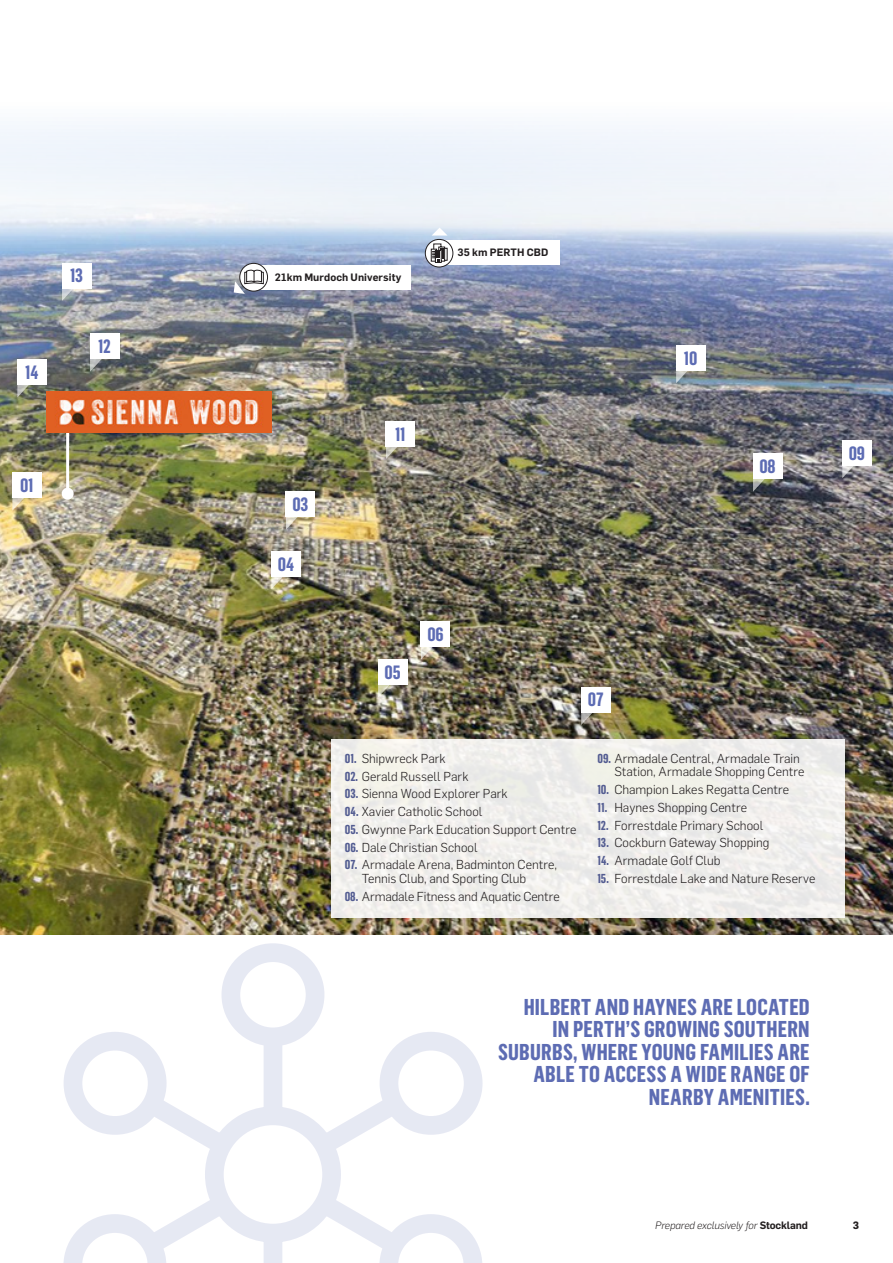
<style>
.page{position:relative;width:893px;height:1263px;background:#fff}
.page>*{position:absolute;margin:0;border:0;box-sizing:border-box;transform-origin:0 0}
.t1{font:700 22.5px/22.5px "Flama Cond";letter-spacing:.01em;color:#5d6cb3;text-align:right}
.Aerial_Number_Pin{font:700 18.9px "Flama Cond";letter-spacing:-.01em;color:#5d6cb3}
.t2{font:300 12.75px/13.5px "Flama";color:#231f20}
.Aerial_Label__Semibo{font:600 10.5px "Flama";letter-spacing:.01em;color:#231f20}
.t3{font:italic 300 10.5px "Flama";letter-spacing:-.01em;color:#231f20}
.t4{font:700 10.5px "Flama";color:#231f20}
.s1{font-family:"Flama Cond";font-weight:700;color:#535c91}
.s2{font-weight:600;font-style:normal}
</style>
<div class="page">
<img style="left:0;top:121px;width:893px;height:813px">
<svg style="left:63px;top:943px;width:420px;height:320px"></svg>
<div style="left:331px;top:739px;width:513px;height:179px;background:#f0efeb"></div>
<div style="left:17px;top:359px;width:29px;height:26px;background:#fff"></div>
<svg style="left:17px;top:385px;width:12px;height:12px"></svg>
<div style="left:90px;top:334px;width:29px;height:25px;background:#fff"></div>
<svg style="left:90px;top:359px;width:12px;height:13px"></svg>
<div style="left:62px;top:263px;width:29px;height:25px;background:#fff"></div>
<svg style="left:62px;top:288px;width:12px;height:13px"></svg>
<div style="left:12px;top:473px;width:29px;height:25px;background:#fff"></div>
<svg style="left:12px;top:498px;width:12px;height:13px"></svg>
<div style="left:676px;top:345px;width:29px;height:25px;background:#fff"></div>
<svg style="left:676px;top:370px;width:12px;height:13px"></svg>
<div style="left:842px;top:440px;width:29px;height:25px;background:#fff"></div>
<svg style="left:842px;top:465px;width:12px;height:13px"></svg>
<div style="left:753px;top:454px;width:29px;height:25px;background:#fff"></div>
<svg style="left:753px;top:479px;width:12px;height:13px"></svg>
<div style="left:386px;top:421px;width:29px;height:25px;background:#fff"></div>
<svg style="left:386px;top:446px;width:12px;height:13px"></svg>
<div style="left:286px;top:492px;width:29px;height:25px;background:#fff"></div>
<svg style="left:286px;top:517px;width:12px;height:13px"></svg>
<div style="left:581px;top:687px;width:29px;height:25px;background:#fff"></div>
<svg style="left:581px;top:712px;width:12px;height:13px"></svg>
<div style="left:421px;top:621px;width:29px;height:26px;background:#fff"></div>
<svg style="left:421px;top:647px;width:12px;height:12px"></svg>
<div style="left:378px;top:659px;width:29px;height:26px;background:#fff"></div>
<svg style="left:378px;top:685px;width:12px;height:12px"></svg>
<div style="left:271px;top:551px;width:29px;height:25px;background:#fff"></div>
<svg style="left:271px;top:576px;width:12px;height:13px"></svg>
<svg style="left:432px;top:228px;width:16px;height:8px"></svg>
<div style="left:436px;top:240px;width:123px;height:24px;background:#fff"></div>
<svg style="left:425px;top:239px;width:28px;height:28px"></svg>
<div style="left:425px;top:239px;width:28px;height:28px;border:1px solid #231f20;border-radius:50%"></div>
<svg style="left:431px;top:243px;width:17px;height:20px"></svg>
<hr style="left:66px;top:413px;width:3px;height:81px;background:#fff">
<div style="left:62px;top:488px;width:12px;height:12px;background:#fff;border-radius:50%"></div>
<img style="left:46px;top:391px;width:225px;height:42px">
<div style="left:254px;top:265px;width:157px;height:24px;background:#fff"></div>
<svg style="left:240px;top:263px;width:28px;height:28px"></svg>
<div style="left:239px;top:263px;width:29px;height:29px;border:1px solid #231f20;border-radius:50%"></div>
<svg style="left:234px;top:267px;width:30px;height:27px"></svg>
<p class="Aerial_Number_Pin" style="left:25px;top:361px;width:15px">14</p>
<p class="Aerial_Number_Pin" style="left:70px;top:265px;width:14px">13</p>
<p class="Aerial_Number_Pin" style="left:98px;top:335px;width:14px">12</p>
<p class="Aerial_Number_Pin" style="left:20px;top:474px;width:15px">01</p>
<p class="Aerial_Label__Semibo" style="left:275px;top:269px;width:128px">21km Murdoch University</p>
<p class="Aerial_Label__Semibo" style="left:457px;top:244px;width:92px">35 km PERTH CBD</p>
<p class="Aerial_Number_Pin" style="left:292px;top:493px;width:18px">03</p>
<p class="Aerial_Number_Pin" style="left:278px;top:553px;width:18px">04</p>
<p class="Aerial_Number_Pin" style="left:395px;top:423px;width:12px">11</p>
<p class="Aerial_Number_Pin" style="left:684px;top:347px;width:15px">10</p>
<p class="Aerial_Number_Pin" style="left:759px;top:455px;width:18px">08</p>
<p class="Aerial_Number_Pin" style="left:384px;top:661px;width:18px">05</p>
<p class="Aerial_Number_Pin" style="left:427px;top:623px;width:18px">06</p>
<p class="Aerial_Number_Pin" style="left:588px;top:689px;width:17px">07</p>
<p class="t2" style="left:345px;top:751px;width:103px"><span class="s1">01.</span> Shipwreck Park</p>
<p class="t2" style="left:345px;top:768px;width:125px"><span class="s1">02.</span> Gerald Russell Park</p>
<p class="t2" style="left:345px;top:786px;width:165px"><span class="s1">03.</span> Sienna Wood Explorer Park</p>
<p class="t2" style="left:345px;top:804px;width:139px"><span class="s1">04.</span> Xavier Catholic School</p>
<p class="t2" style="left:345px;top:822px;width:233px"><span class="s1">05.</span> Gwynne Park Education Support Centre</p>
<p class="t2" style="left:345px;top:840px;width:134px"><span class="s1">06.</span> Dale Christian School</p>
<p class="t2" style="left:362px;top:857px;width:197px;text-indent:-17px"><span class="s1">07.</span> Armadale Arena, Badminton Centre,<br>Tennis Club, and Sporting Club</p>
<p class="t2" style="left:345px;top:889px;width:216px"><span class="s1">08.</span> Armadale Fitness and Aquatic Centre</p>
<p class="t2" style="left:614px;top:751px;width:192px;text-indent:-17px"><span class="s1">09.</span> Armadale Central, Armadale Train<br>Station, Armadale Shopping Centre</p>
<p class="t2" style="left:597px;top:782px;width:193px"><span class="s1">10.</span> Champion Lakes Regatta Centre</p>
<p class="t2" style="left:597px;top:800px;width:151px"><span class="s1">11.</span> Haynes Shopping Centre</p>
<p class="t2" style="left:597px;top:818px;width:167px"><span class="s1">12.</span> Forrestdale Primary School</p>
<p class="t2" style="left:597px;top:835px;width:174px"><span class="s1">13.</span> Cockburn Gateway Shopping</p>
<p class="t2" style="left:597px;top:853px;width:125px"><span class="s1">14.</span> Armadale Golf Club</p>
<p class="t2" style="left:597px;top:871px;width:220px"><span class="s1">15.</span> Forrestdale Lake and Nature Reserve</p>
<p class="Aerial_Number_Pin" style="left:849px;top:442px;width:18px">09</p>
<p class="t1" style="left:498px;top:995px;width:313px">HILBERT AND HAYNES ARE LOCATED<br>IN PERTH’S GROWING SOUTHERN<br>SUBURBS, WHERE YOUNG FAMILIES ARE<br>ABLE TO ACCESS A WIDE RANGE OF<br>NEARBY AMENITIES.</p>
<p class="t3" style="left:655px;top:1217px;width:154px">Prepared exclusively for <span class="s2">Stockland</span></p>
<p class="t4" style="left:853px;top:1217px;width:8px">3</p>
</div>
